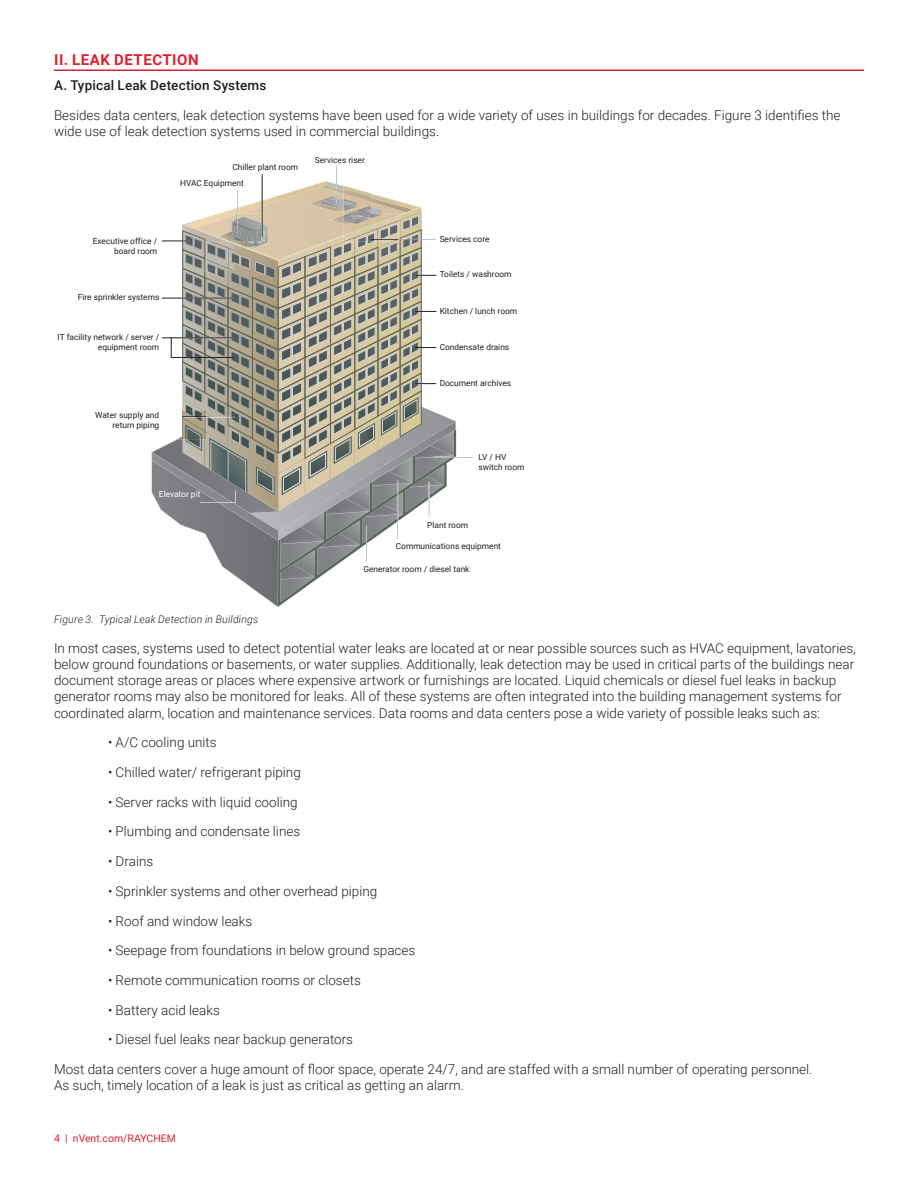
<style>
.page{position:relative;width:918px;height:1188px;background:#fff}
.page>*{position:absolute;margin:0;border:0;box-sizing:border-box;transform-origin:0 0}
.sub_heading__level_1{font:700 15px "Roboto";letter-spacing:.035em;color:#db2230}
.Roboto_Paragraph_Sty{font:300 13.5px/16.2px "Roboto";color:#231f20}
.Roboto_Paragraph_Sty-2{font:500 13.5px "Roboto";letter-spacing:.01em;color:#231f20}
.Roboto_Paragraph_Sty-3{font:italic 300 10.5px "Roboto";letter-spacing:.015em;color:#231f20}
.t1{font:10.5px "Roboto";color:#db2230}
.t2{font:8.4px/10.1px "Roboto";color:#231f20;text-align:right}
.t3{font:8.4px "Roboto";color:#fff}
</style>
<div class="page">
<hr style="left:54px;top:70px;width:810px;height:1px;background:#db2230">
<svg style="left:152px;top:165px;width:322px;height:442px"></svg>
<p class="sub_heading__level_1" style="left:54px;top:49px;width:146px">II. LEAK DETECTION</p>
<p class="Roboto_Paragraph_Sty-2" style="left:54px;top:76px;width:214px">A. Typical Leak Detection Systems</p>
<p class="Roboto_Paragraph_Sty" style="left:54px;top:106px;width:788px">Besides data centers, leak detection systems have been used for a wide variety of uses in buildings for decades. Figure 3 identifies the wide use of leak detection systems used in commercial buildings.</p>
<p class="t2" style="left:315px;top:154px;width:52px">Services riser</p>
<p class="t2" style="left:180px;top:158px;width:120px;line-height:16.5px;text-align:left;text-indent:52px">Chiller plant room<br>HVAC Equipment</p>
<p class="t2" style="left:93px;top:235px;width:66px">Executive office / board room</p>
<p class="t2" style="left:78px;top:292px;width:83px">Fire sprinkler systems</p>
<p class="t2" style="left:58px;top:332px;width:103px">IT facility network / server / equipment room</p>
<p class="t2" style="left:95px;top:410px;width:66px">Water supply and return piping</p>
<p class="t3" style="left:159px;top:488px;width:43px">Elevator pit</p>
<p class="t2" style="left:440px;top:234px;width:51px">Services core</p>
<p class="t2" style="left:440px;top:269px;width:73px">Toilets / washroom</p>
<p class="t2" style="left:440px;top:305px;width:79px">Kitchen / lunch room</p>
<p class="t2" style="left:440px;top:342px;width:71px">Condensate drains</p>
<p class="t2" style="left:440px;top:378px;width:73px">Document archives</p>
<p class="t2" style="left:478px;top:451px;width:48px;text-align:left">LV / HV switch room</p>
<p class="t2" style="left:427px;top:520px;width:42px">Plant room</p>
<p class="t2" style="left:396px;top:541px;width:107px">Communications equipment</p>
<p class="t2" style="left:363px;top:564px;width:108px">Generator room / diesel tank</p>
<p class="Roboto_Paragraph_Sty-3" style="left:54px;top:612px;width:206px">Figure 3. Typical Leak Detection in Buildings</p>
<p class="Roboto_Paragraph_Sty" style="left:54px;top:639px;width:803px">In most cases, systems used to detect potential water leaks are located at or near possible sources such as HVAC equipment, lavatories, below ground foundations or basements, or water supplies. Additionally, leak detection may be used in critical parts of the buildings near document storage areas or places where expensive artwork or furnishings are located. Liquid chemicals or diesel fuel leaks in backup generator rooms may also be monitored for leaks. All of these systems are often integrated into the building management systems for coordinated alarm, location and maintenance services. Data rooms and data centers pose a wide variety of possible leaks such as:</p>
<p class="Roboto_Paragraph_Sty" style="left:108px;top:734px;width:110px">• A/C cooling units</p>
<p class="Roboto_Paragraph_Sty" style="left:108px;top:764px;width:194px">• Chilled water/ refrigerant piping</p>
<p class="Roboto_Paragraph_Sty" style="left:108px;top:793px;width:191px">• Server racks with liquid cooling</p>
<p class="Roboto_Paragraph_Sty" style="left:108px;top:823px;width:194px">• Plumbing and condensate lines</p>
<p class="Roboto_Paragraph_Sty" style="left:108px;top:853px;width:47px">• Drains</p>
<p class="Roboto_Paragraph_Sty" style="left:108px;top:882px;width:271px">• Sprinkler systems and other overhead piping</p>
<p class="Roboto_Paragraph_Sty" style="left:108px;top:912px;width:146px">• Roof and window leaks</p>
<p class="Roboto_Paragraph_Sty" style="left:108px;top:942px;width:309px">• Seepage from foundations in below ground spaces</p>
<p class="Roboto_Paragraph_Sty" style="left:108px;top:972px;width:254px">• Remote communication rooms or closets</p>
<p class="Roboto_Paragraph_Sty" style="left:108px;top:1001px;width:113px">• Battery acid leaks</p>
<p class="Roboto_Paragraph_Sty" style="left:108px;top:1031px;width:247px">• Diesel fuel leaks near backup generators</p>
<p class="Roboto_Paragraph_Sty" style="left:54px;top:1061px;width:760px">Most data centers cover a huge amount of floor space, operate 24/7, and are staffed with a small number of operating personnel.<br>As such, timely location of a leak is just as critical as getting an alarm.</p>
<p class="t1" style="left:54px;top:1131px;width:124px">4 | nVent.com/RAYCHEM</p>
</div>
